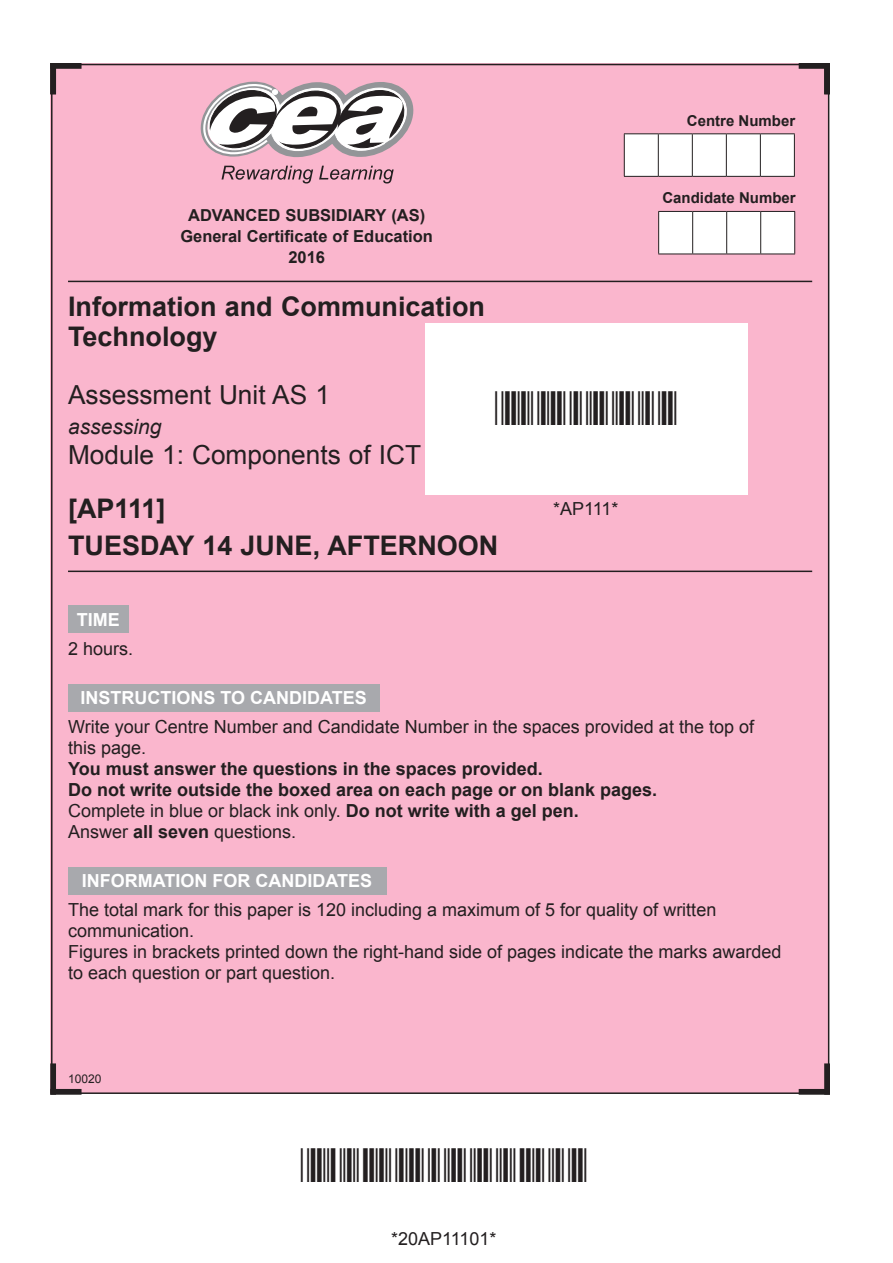
<style>
.page{position:relative;width:893px;height:1263px;background:#fff}
.page>*{position:absolute;margin:0;border:0;box-sizing:border-box;transform-origin:0 0}
.t1{font:700 27px/30px "Arial";color:#231f20}
.t2{font:26.25px "Arial";color:#231f20}
.t3{font:italic 21px "Arial";color:#231f20}
.t4{font:18px/21px "Arial";color:#231f20}
.t5{font:700 18px/21px "Arial";color:#231f20}
.t6{font:700 18px "Arial";color:#fff}
.t7{font:700 16.5px/21px "Arial";color:#231f20;text-align:center}
.t8{font:700 15px "Arial";color:#231f20}
.t9{font:12px "Arial";color:#231f20}
.s1{font-weight:400}
</style>
<div class="page">
<div style="left:50px;top:64px;width:779px;height:1029px;background:#fab6cd"></div>
<div style="left:50px;top:63px;width:32px;height:6px;border:2px solid #231f20"></div>
<div style="left:50px;top:1063px;width:6px;height:32px;border:2px solid #231f20"></div>
<div style="left:50px;top:1089px;width:32px;height:6px;border:2px solid #231f20"></div>
<div style="left:799px;top:1089px;width:31px;height:6px;border:2px solid #231f20"></div>
<div style="left:824px;top:1063px;width:6px;height:32px;border:2px solid #231f20"></div>
<div style="left:799px;top:63px;width:31px;height:6px;border:2px solid #231f20"></div>
<svg style="left:201px;top:82px;width:212px;height:101px"></svg>
<div style="left:68px;top:606px;width:60px;height:27px;background:#a8a9ad"></div>
<div style="left:68px;top:684px;width:311px;height:27px;background:#a8a9ad"></div>
<div style="left:68px;top:867px;width:318px;height:27px;background:#a8a9ad"></div>
<div style="left:425px;top:323px;width:322px;height:171px;background:#fff"></div>
<div style="left:50px;top:63px;width:6px;height:31px;border:2px solid #231f20"></div>
<div style="left:824px;top:63px;width:6px;height:31px;border:2px solid #231f20"></div>
<hr style="left:68px;top:571px;width:744px;height:1px;background:#231f20">
<hr style="left:68px;top:281px;width:744px;height:1px;background:#231f20">
<svg style="left:625px;top:134px;width:169px;height:42px;background:#fbfbfb"></svg>
<hr style="left:624px;top:133px;width:34px;height:1px;background:#231f20">
<hr style="left:624px;top:134px;width:1px;height:42px;background:#231f20">
<hr style="left:658px;top:133px;width:34px;height:1px;background:#231f20">
<hr style="left:658px;top:134px;width:1px;height:42px;background:#231f20">
<hr style="left:692px;top:133px;width:34px;height:1px;background:#231f20">
<hr style="left:692px;top:134px;width:1px;height:42px;background:#231f20">
<hr style="left:726px;top:133px;width:34px;height:1px;background:#231f20">
<hr style="left:726px;top:134px;width:1px;height:42px;background:#231f20">
<hr style="left:760px;top:133px;width:35px;height:1px;background:#231f20">
<hr style="left:760px;top:134px;width:1px;height:42px;background:#231f20">
<hr style="left:794px;top:134px;width:1px;height:42px;background:#231f20">
<hr style="left:624px;top:176px;width:34px;height:1px;background:#231f20">
<hr style="left:658px;top:176px;width:34px;height:1px;background:#231f20">
<hr style="left:692px;top:176px;width:34px;height:1px;background:#231f20">
<hr style="left:726px;top:176px;width:34px;height:1px;background:#231f20">
<hr style="left:760px;top:176px;width:35px;height:1px;background:#231f20">
<div style="left:659px;top:212px;width:135px;height:42px;background:#fff"></div>
<hr style="left:658px;top:211px;width:35px;height:1px;background:#231f20">
<hr style="left:658px;top:212px;width:1px;height:42px;background:#231f20">
<hr style="left:693px;top:211px;width:34px;height:1px;background:#231f20">
<hr style="left:692px;top:212px;width:1px;height:42px;background:#231f20">
<hr style="left:727px;top:211px;width:34px;height:1px;background:#231f20">
<hr style="left:726px;top:212px;width:1px;height:42px;background:#231f20">
<hr style="left:761px;top:211px;width:34px;height:1px;background:#231f20">
<hr style="left:760px;top:212px;width:1px;height:42px;background:#231f20">
<hr style="left:794px;top:212px;width:1px;height:42px;background:#231f20">
<hr style="left:658px;top:254px;width:35px;height:1px;background:#231f20">
<hr style="left:693px;top:254px;width:34px;height:1px;background:#231f20">
<hr style="left:727px;top:254px;width:34px;height:1px;background:#231f20">
<hr style="left:761px;top:254px;width:34px;height:1px;background:#231f20">
<p class="t8" style="left:687px;top:110px;width:110px">Centre Number</p>
<p class="t7" style="left:180px;top:205px;width:254px">ADVANCED SUBSIDIARY (AS)<br>General Certificate of Education<br>2016</p>
<h1 class="t1" style="left:68px;top:292px;width:419px">Information and Communication<br>Technology</h1>
<h2 class="t2" style="left:68px;top:378px;width:263px">Assessment Unit AS 1</h2>
<p class="t3" style="left:68px;top:413px;width:95px">assessing</p>
<h2 class="t2" style="left:68px;top:438px;width:355px">Module 1: Components of ICT</h2>
<h1 class="t1" style="left:68px;top:491px;width:432px;line-height:36.8px">[AP111]<br>TUESDAY 14 JUNE, AFTERNOON</h1>
<p class="t4" style="left:553px;top:498px;width:67px">*AP111*</p>
<p class="t8" style="left:662px;top:188px;width:135px">Candidate Number</p>
<p class="t6" style="left:77px;top:607px;width:45px">TIME</p>
<p class="t4" style="left:68px;top:638px;width:67px">2 hours.</p>
<p class="t6" style="left:81px;top:686px;width:288px">INSTRUCTIONS TO CANDIDATES</p>
<p class="t4" style="left:68px;top:716px;width:687px">Write your Centre Number and Candidate Number in the spaces provided at the top of this page.</p>
<p class="t5" style="left:68px;top:759px;width:591px">You must answer the questions in the spaces provided.<br>Do not write outside the boxed area on each page or on blank pages.<br><span class="s1">Complete in blue or black ink only.</span> Do not write with a gel pen.<br><span class="s1">Answer</span> all seven <span class="s1">questions.</span></p>
<p class="t6" style="left:82px;top:868px;width:292px">INFORMATION FOR CANDIDATES</p>
<p class="t4" style="left:68px;top:899px;width:715px">The total mark for this paper is 120 including a maximum of 5 for quality of written communication.<br>Figures in brackets printed down the right-hand side of pages indicate the marks awarded to each question or part question.</p>
<p class="t9" style="left:68px;top:1071px;width:35px">10020</p>
<p class="t4" style="left:391px;top:1229px;width:107px">*20AP11101*</p>
</div>
